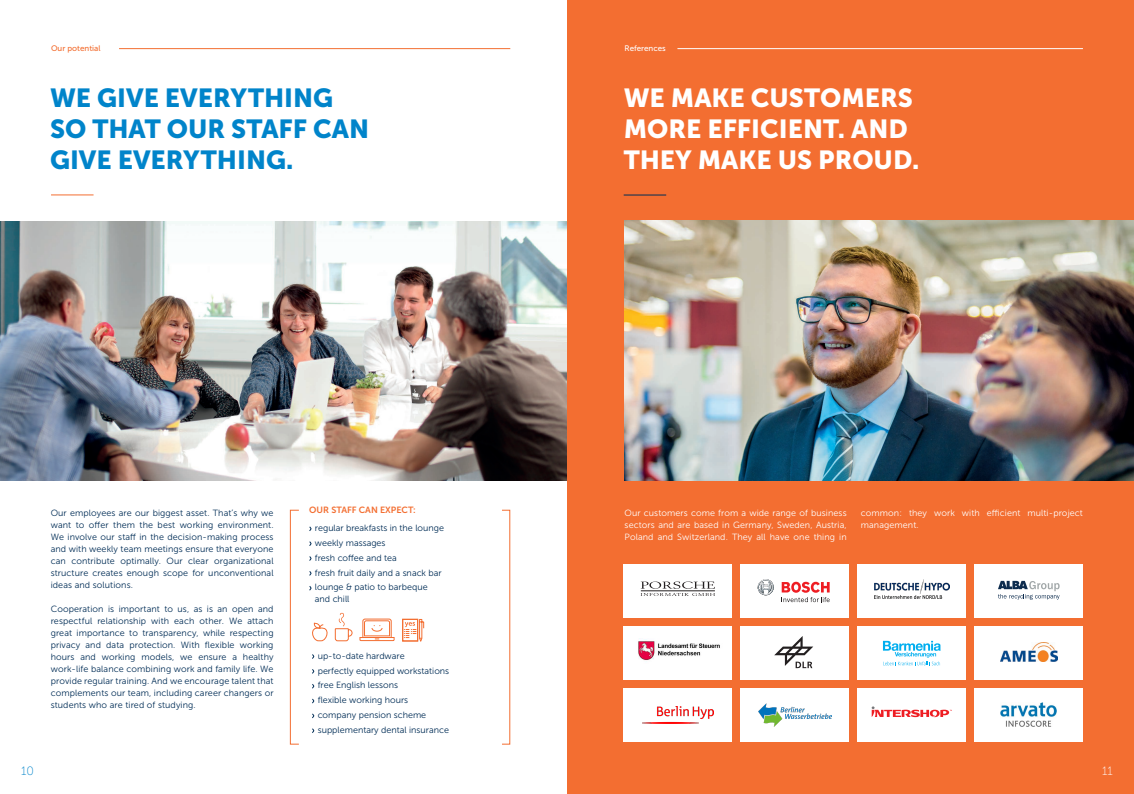
<style>
.page{position:relative;width:1134px;height:794px;background:#fff}
.page>*{position:absolute;margin:0;border:0;box-sizing:border-box;transform-origin:0 0}
.Headline{font:26px/31px "Museo Sans 900";color:#fff}
.Headline-2{font:26px/31px "Museo Sans 900";color:#0084ca}
.t1{font:12px "Museo Sans 100";color:#0084ca}
.t2{font:12px "Museo Sans 100";color:#fff}
.Fließ{font:9px/12px "Museo Sans 300";letter-spacing:.01em;color:#002d56;text-align:justify}
.Stichpunkte{font:9px/12px "Museo Sans 300";color:#002d56}
.Fließ-2{font:9px/12px "Museo Sans 300";letter-spacing:.01em;color:#fff;text-align:justify}
.Stichpunkte_headline{font:9px "Museo Sans 700";color:#f36e31}
.Teasertext{font:8px "Museo Sans 500";color:#f36e31}
.Teasertext-2{font:8px "Museo Sans 500";color:#fff}
</style>
<div class="page">
<div style="left:567px;top:0;width:567px;height:794px;background:#f36e31"></div>
<div style="left:624px;top:564px;width:108px;height:53px;background:#fff"></div>
<div style="left:624px;top:688px;width:108px;height:54px;background:#fff"></div>
<div style="left:624px;top:626px;width:108px;height:53px;background:#fff"></div>
<div style="left:741px;top:564px;width:108px;height:53px;background:#fff"></div>
<div style="left:741px;top:688px;width:108px;height:54px;background:#fff"></div>
<div style="left:741px;top:626px;width:108px;height:53px;background:#fff"></div>
<div style="left:858px;top:564px;width:108px;height:53px;background:#fff"></div>
<div style="left:975px;top:564px;width:108px;height:53px;background:#fff"></div>
<div style="left:858px;top:688px;width:108px;height:54px;background:#fff"></div>
<div style="left:975px;top:688px;width:108px;height:54px;background:#fff"></div>
<div style="left:858px;top:626px;width:108px;height:53px;background:#fff"></div>
<div style="left:975px;top:626px;width:108px;height:53px;background:#fff"></div>
<img style="left:0;top:221px;width:567px;height:259px">
<svg style="left:312px;top:698px;width:3px;height:6px"></svg>
<svg style="left:312px;top:713px;width:3px;height:6px"></svg>
<svg style="left:309px;top:541px;width:3px;height:5px"></svg>
<svg style="left:309px;top:556px;width:3px;height:5px"></svg>
<svg style="left:309px;top:571px;width:3px;height:5px"></svg>
<div style="left:290px;top:510px;width:9px;height:234px;border:1px solid #f36e31"></div>
<svg style="left:641px;top:581px;width:74px;height:15px"></svg>
<svg style="left:758px;top:579px;width:16px;height:17px"></svg>
<svg style="left:782px;top:582px;width:48px;height:20px"></svg>
<svg style="left:872px;top:706px;width:80px;height:11px"></svg>
<svg style="left:998px;top:581px;width:62px;height:18px"></svg>
<img style="left:1000px;top:702px;width:56px;height:24px">
<img style="left:642px;top:706px;width:71px;height:17px">
<svg style="left:883px;top:641px;width:58px;height:24px"></svg>
<hr style="left:677px;top:48px;width:406px;height:1px;background:#fff">
<hr style="left:119px;top:48px;width:391px;height:1px;background:#f36e31">
<hr style="left:51px;top:194px;width:43px;height:1px;background:#f36e31">
<hr style="left:624px;top:194px;width:42px;height:1px;background:#002d56">
<img style="left:625px;top:220px;width:509px;height:260px">
<svg style="left:312px;top:613px;width:41px;height:29px"></svg>
<div style="left:402px;top:619px;width:16px;height:22px;border:1px solid #f36e31"></div>
<svg style="left:404px;top:618px;width:21px;height:24px"></svg>
<img style="left:638px;top:638px;width:82px;height:23px">
<svg style="left:774px;top:636px;width:39px;height:32px"></svg>
<img style="left:1000px;top:643px;width:57px;height:18px">
<img style="left:874px;top:579px;width:75px;height:19px">
<img style="left:758px;top:703px;width:74px;height:23px">
<svg style="left:359px;top:618px;width:36px;height:23px"></svg>
<p class="Teasertext" style="left:51px;top:44px;width:51px">Our potential</p>
<p class="Teasertext-2" style="left:624px;top:44px;width:43px">References</p>
<p class="Headline-2" style="left:50px;top:82px;width:321px">WE GIVE EVERYTHING<br>SO THAT OUR STAFF CAN<br>GIVE EVERYTHING.</p>
<p class="Headline" style="left:624px;top:82px;width:297px">WE MAKE CUSTOMERS<br>MORE EFFICIENT. AND<br>THEY MAKE US PROUD.</p>
<p class="Fließ" style="left:51px;top:507px;width:224px">Our employees are our biggest asset. That’s why we want to offer them the best working environment.<br>We involve our staff in the decision-making process and with weekly team meetings ensure that everyone can contribute optimally. Our clear organizational structure creates enough scope for unconventional ideas and solutions.</p>
<p class="Fließ" style="left:51px;top:603px;width:224px">Cooperation is important to us, as is an open and respectful relationship with each other. We attach great importance to transparency, while respecting privacy and data protection. With flexible working hours and working models, we ensure a healthy work-life balance combining work and family life. We provide regular training. And we encourage talent that complements our team, including career changers or students who are tired of studying.</p>
<p class="Stichpunkte_headline" style="left:309px;top:505px;width:108px">OUR STAFF CAN EXPECT:</p>
<p class="Stichpunkte" style="left:315px;top:522px;width:131px">regular breakfasts in the lounge</p>
<p class="Stichpunkte" style="left:315px;top:537px;width:72px">weekly massages</p>
<p class="Stichpunkte" style="left:315px;top:552px;width:83px">fresh coffee and tea</p>
<p class="Stichpunkte" style="left:315px;top:566px;width:128px">fresh fruit daily and a snack bar</p>
<p class="Stichpunkte" style="left:315px;top:581px;width:114px">lounge &amp; patio to barbeque and chill</p>
<p class="Stichpunkte" style="left:318px;top:650px;width:88px">up-to-date hardware</p>
<p class="Stichpunkte" style="left:318px;top:664px;width:133px">perfectly equipped workstations</p>
<p class="Stichpunkte" style="left:318px;top:679px;width:82px">free English lessons</p>
<p class="Stichpunkte" style="left:318px;top:694px;width:92px">flexible working hours</p>
<p class="Stichpunkte" style="left:318px;top:709px;width:110px">company pension scheme</p>
<p class="Stichpunkte" style="left:318px;top:724px;width:133px">supplementary dental insurance</p>
<p class="Fließ-2" style="left:625px;top:507px;width:224px">Our customers come from a wide range of business sectors and are based in Germany, Sweden, Austria, Poland and Switzerland. They all have one thing in</p>
<p class="Fließ-2" style="left:861px;top:507px;width:224px">common: they work with efficient multi-project management.</p>
<h2 class="t1" style="left:21px;top:764px;width:14px">10</h2>
<p class="t2" style="left:1102px;top:764px;width:12px">11</p>
</div>
